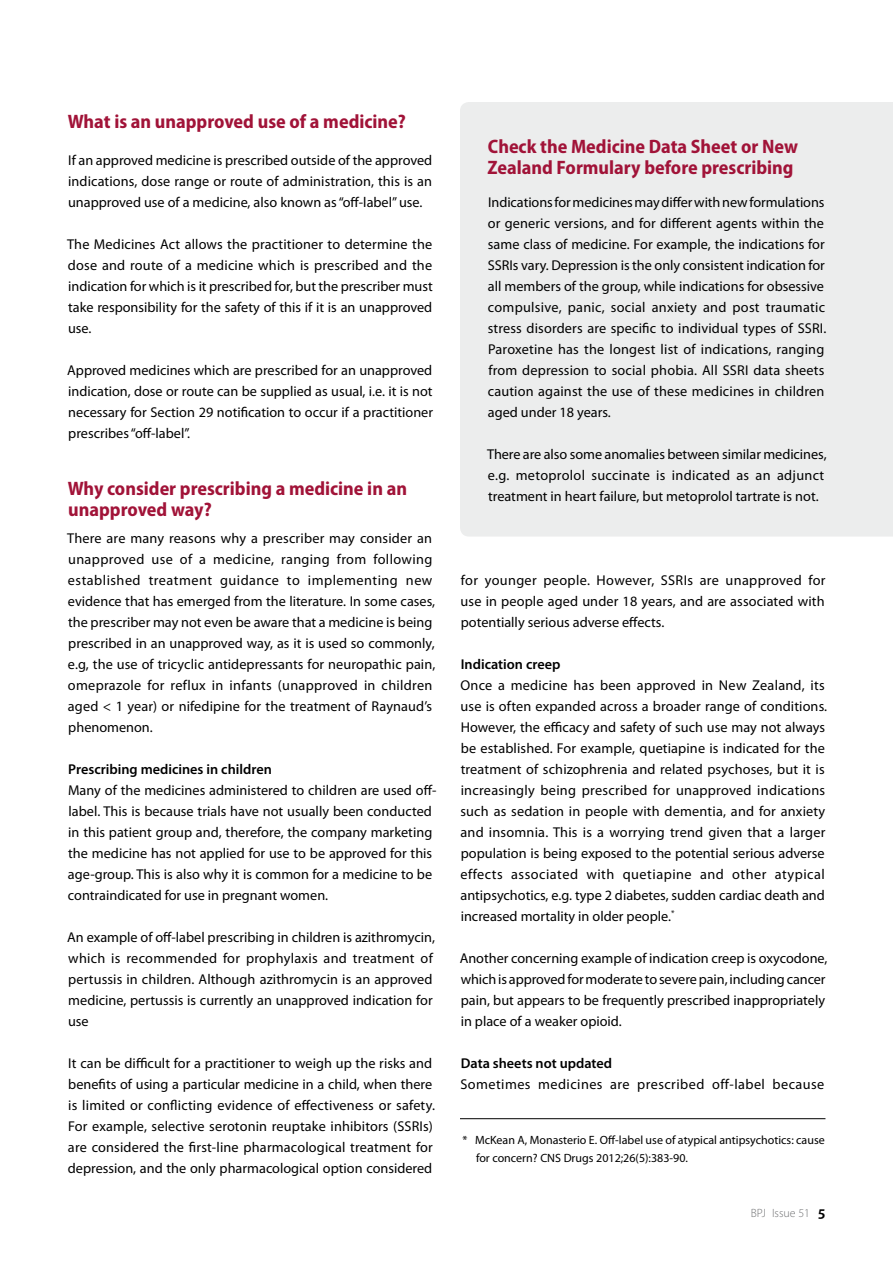
<style>
.page{position:relative;width:893px;height:1263px;background:#fff}
.page>*{position:absolute;margin:0;border:0;box-sizing:border-box;transform-origin:0 0}
.t1{font:700 semi-condensed 19.5px/21px "Myriad Pro";color:#a11338}
.t2{font:14.25px/21px "Myriad Pro";letter-spacing:.005em;color:#000}
.t3{font:600 14.25px "Myriad Pro";color:#000}
.t4{font:14.25px "Myriad Pro";letter-spacing:.03em;color:#000}
.t5{font:12px/18px "Myriad Pro";color:#000}
.t6{font:300 12px "Myriad Pro";color:#707173}
.s1{font-weight:600;font-size:15.75px;color:#000}
</style>
<div class="page">
<div style="left:460px;top:102px;width:433px;height:434px;background:#eceded"></div>
<hr style="left:460px;top:1118px;width:365px;height:1px;background:#000">
<h1 class="t1" style="left:68px;top:111px;width:340px">What is an unapproved use of a medicine?</h1>
<p class="t2" style="left:68px;top:149px;width:366px;text-align:justify">If an approved medicine is prescribed outside of the approved indications, dose range or route of administration, this is an unapproved use of a medicine, also known as “off-label” use.</p>
<p class="t2" style="left:67px;top:234px;width:367px;text-align:justify">The Medicines Act allows the practitioner to determine the dose and route of a medicine which is prescribed and the indication for which is it prescribed for, but the prescriber must take responsibility for the safety of this if it is an unapproved use.</p>
<p class="t2" style="left:67px;top:360px;width:367px;text-align:justify">Approved medicines which are prescribed for an unapproved indication, dose or route can be supplied as usual, i.e. it is not necessary for Section 29 notification to occur if a practitioner prescribes “off-label”.</p>
<h1 class="t1" style="left:68px;top:478px;width:341px">Why consider prescribing a medicine in an unapproved way?</h1>
<p class="t2" style="left:67px;top:527px;width:370px">There are many reasons why a prescriber may consider an unapproved use of a medicine, ranging from following established treatment guidance to implementing new evidence that has emerged from the literature. In some cases, the prescriber may not even be aware that a medicine is being prescribed in an unapproved way, as it is used so commonly, e.g, the use of tricyclic antidepressants for neuropathic pain, omeprazole for reflux in infants (unapproved in children aged &lt; 1 year) or nifedipine for the treatment of Raynaud’s phenomenon.</p>
<p class="t3" style="left:68px;top:760px;width:205px">Prescribing medicines in children</p>
<p class="t2" style="left:68px;top:780px;width:370px">Many of the medicines administered to children are used off&shy;label. This is because trials have not usually been conducted in this patient group and, therefore, the company marketing the medicine has not applied for use to be approved for this age-group. This is also why it is common for a medicine to be contraindicated for use in pregnant women.</p>
<p class="t2" style="left:67px;top:927px;width:369px">An example of off-label prescribing in children is azithromycin, which is recommended for prophylaxis and treatment of pertussis in children. Although azithromycin is an approved medicine, pertussis is currently an unapproved indication for use</p>
<p class="t2" style="left:68px;top:1053px;width:368px">It can be difficult for a practitioner to weigh up the risks and benefits of using a particular medicine in a child, when there is limited or conflicting evidence of effectiveness or safety.<br>For example, selective serotonin reuptake inhibitors (SSRIs) are considered the first-line pharmacological treatment for depression, and the only pharmacological option considered</p>
<h1 class="t1" style="left:487px;top:136px;width:312px">Check the Medicine Data Sheet or New<br>Zealand Formulary before prescribing</h1>
<p class="t2" style="left:488px;top:191px;width:340px">Indications for medicines may differ with new formulations or generic versions, and for different agents within the same class of medicine. For example, the indications for SSRIs vary. Depression is the only consistent indication for all members of the group, while indications for obsessive compulsive, panic, social anxiety and post traumatic stress disorders are specific to individual types of SSRI.<br>Paroxetine has the longest list of indications, ranging from depression to social phobia. All SSRI data sheets caution against the use of these medicines in children aged under 18 years.</p>
<p class="t2" style="left:487px;top:444px;width:341px">There are also some anomalies between similar medicines, e.g. metoprolol succinate is indicated as an adjunct treatment in heart failure, but metoprolol tartrate is not.</p>
<p class="t2" style="left:461px;top:570px;width:366px;text-align:justify">for younger people. However, SSRIs are unapproved for use in people aged under 18 years, and are associated with potentially serious adverse effects.</p>
<p class="t3" style="left:461px;top:655px;width:101px">Indication creep</p>
<p class="t2" style="left:460px;top:675px;width:368px">Once a medicine has been approved in New Zealand, its use is often expanded across a broader range of conditions.<br>However, the efficacy and safety of such use may not always be established. For example, quetiapine is indicated for the treatment of schizophrenia and related psychoses, but it is increasingly being prescribed for unapproved indications such as sedation in people with dementia, and for anxiety and insomnia. This is a worrying trend given that a larger population is being exposed to the potential serious adverse effects associated with quetiapine and other atypical antipsychotics, e.g. type 2 diabetes, sudden cardiac death and increased mortality in older people.<sup>*</sup></p>
<p class="t2" style="left:460px;top:947px;width:369px">Another concerning example of indication creep is oxycodone, which is approved for moderate to severe pain, including cancer pain, but appears to be frequently prescribed inappropriately in place of a weaker opioid.</p>
<p class="t3" style="left:461px;top:1054px;width:153px">Data sheets not updated</p>
<p class="t4" style="left:460px;top:1075px;width:366px">Sometimes medicines are prescribed off-label because</p>
<p class="t5" style="left:476px;top:1131px;width:350px;text-indent:-14px">* McKean A, Monasterio E. Off-label use of atypical antipsychotics: cause for concern? CNS Drugs 2012;26(5):383-90.</p>
<p class="t6" style="left:751px;top:1206px;width:76px">BPJ Issue 51 <span class="s1">5</span></p>
</div>
